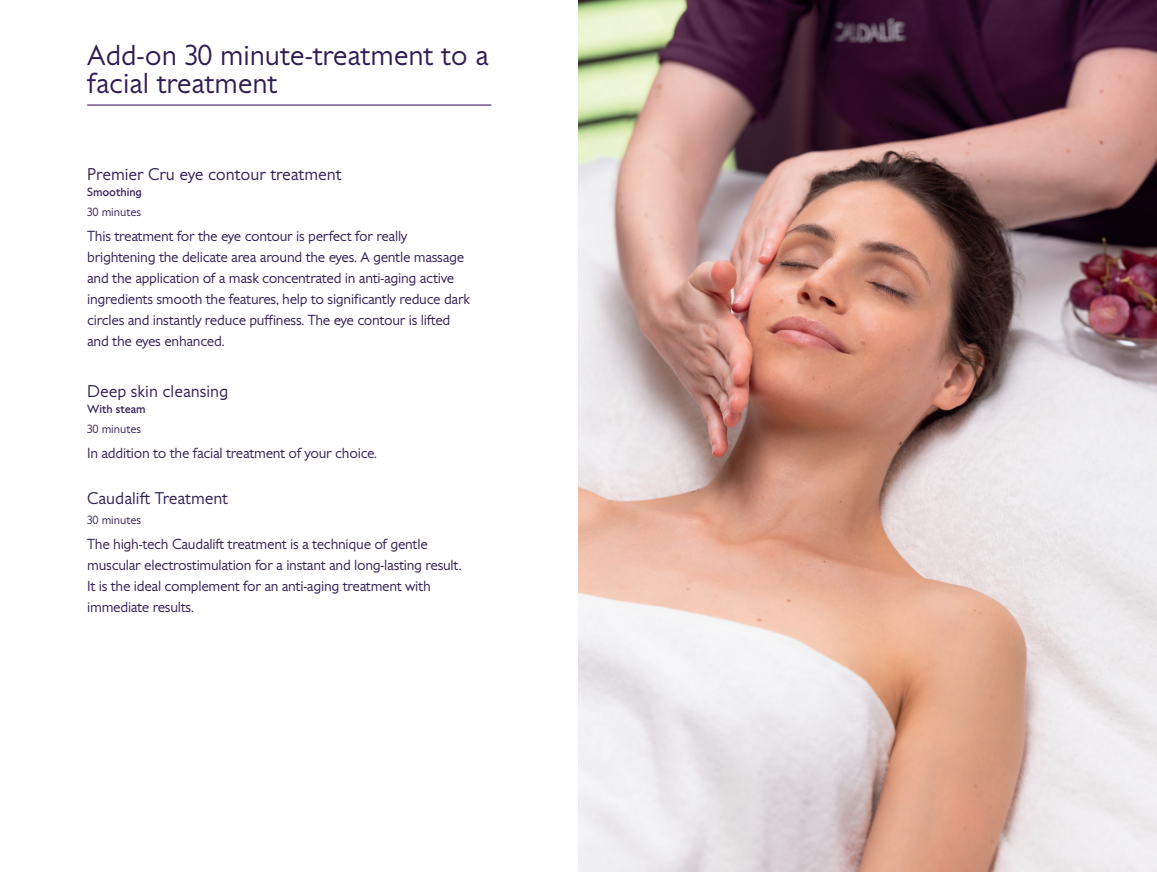
<style>
.page{position:relative;width:1157px;height:872px;background:#fff}
.page>*{position:absolute;margin:0;border:0;box-sizing:border-box;transform-origin:0 0}
.t1{font:25.5px/28.5px "Caudalie";color:#2f1c54}
.t2{font:15px "Caudalie";color:#2f1c54}
.TXT_COURANT{font:12.9px/21px "Caudalie";letter-spacing:-.02em;color:#2f1c54}
.DUREE{font:700 10.5px/19.5px "Caudalie";color:#2f1c54}
.DUREE-2{font:10.5px "Caudalie";color:#2f1c54}
.s1{font-weight:400}
</style>
<div class="page">
<img style="left:578px;top:0;width:579px;height:872px">
<hr style="left:87px;top:105px;width:404px;height:1px;background:#2c0356">
<p class="t1" style="left:87px;top:39px;width:403px">Add-on 30 minute-treatment to a facial treatment</p>
<p class="t2" style="left:87px;top:162px;width:256px">Premier Cru eye contour treatment</p>
<p class="DUREE" style="left:87px;top:182px;width:56px">Smoothing<br><span class="s1">30 minutes</span></p>
<p class="TXT_COURANT" style="left:87px;top:225px;width:384px">This treatment for the eye contour is perfect for really brightening the delicate area around the eyes. A gentle massage and the application of a mask concentrated in anti-aging active ingredients smooth the features, help to significantly reduce dark circles and instantly reduce puffiness. The eye contour is lifted and the eyes enhanced.</p>
<p class="t2" style="left:87px;top:379px;width:143px">Deep skin cleansing</p>
<p class="DUREE" style="left:87px;top:398px;width:60px">With steam<br><span class="s1">30 minutes</span></p>
<p class="TXT_COURANT" style="left:87px;top:442px;width:291px">In addition to the facial treatment of your choice.</p>
<p class="t2" style="left:87px;top:487px;width:142px">Caudalift Treatment</p>
<p class="DUREE-2" style="left:87px;top:511px;width:55px">30 minutes</p>
<p class="TXT_COURANT" style="left:87px;top:533px;width:376px">The high-tech Caudalift treatment is a technique of gentle muscular electrostimulation for a instant and long-lasting result.<br>It is the ideal complement for an anti-aging treatment with immediate results.</p>
</div>
